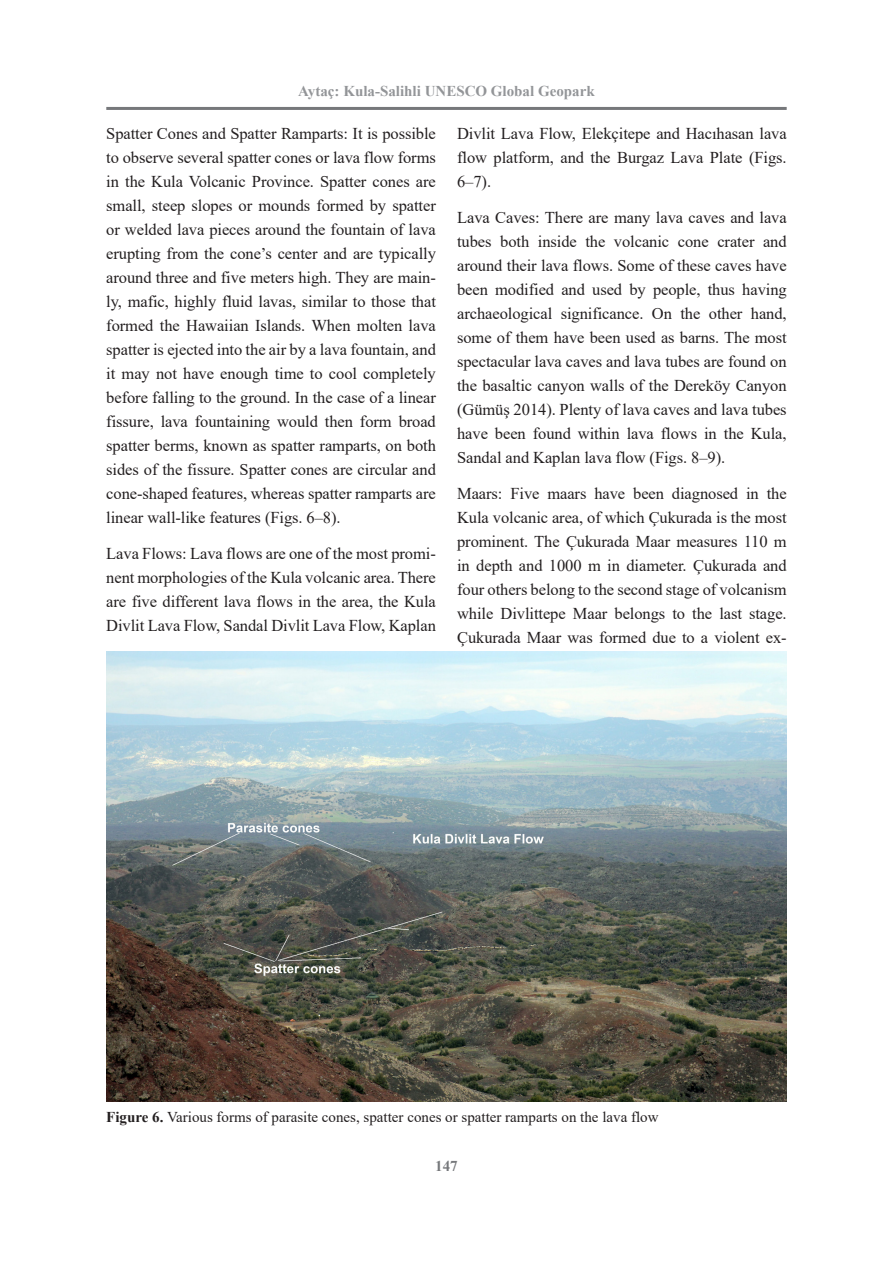
<style>
.page{position:relative;width:893px;height:1263px;background:#fff}
.page>*{position:absolute;margin:0;border:0;box-sizing:border-box;transform-origin:0 0}
.t1{font:16.5px/24px "Times New Roman";letter-spacing:-.005em;color:#231f20;text-align:justify}
.t2{font:15px "Times New Roman";color:#231f20}
.t3{font:700 15px "Times New Roman";color:#939598}
.t4{font:700 15px "Times New Roman";color:#76787b}
.s1{font-weight:700}
</style>
<div class="page">
<hr style="left:106px;top:107px;width:681px;height:3px;background:#76787b">
<img style="left:106px;top:652px;width:681px;height:450px">
<p class="t3" style="left:298px;top:80px;width:298px">Aytaç: Kula-Salihli UNESCO Global Geopark</p>
<p class="t1" style="left:106px;top:121px;width:331px">Spatter Cones and Spatter Ramparts: It is possible to observe several spatter cones or lava flow forms in the Kula Volcanic Province. Spatter cones are small, steep slopes or mounds formed by spatter or welded lava pieces around the fountain of lava erupting from the cone’s center and are typically around three and five meters high. They are main&shy;ly, mafic, highly fluid lavas, similar to those that formed the Hawaiian Islands. When molten lava spatter is ejected into the air by a lava fountain, and it may not have enough time to cool completely before falling to the ground. In the case of a linear fissure, lava fountaining would then form broad spatter berms, known as spatter ramparts, on both sides of the fissure. Spatter cones are circular and cone-shaped features, whereas spatter ramparts are linear wall-like features (Figs. 6–8).</p>
<p class="t1" style="left:106px;top:541px;width:331px">Lava Flows: Lava flows are one of the most promi&shy;nent morphologies of the Kula volcanic area. There are five different lava flows in the area, the Kula Divlit Lava Flow, Sandal Divlit Lava Flow, Kaplan</p>
<p class="t1" style="left:457px;top:121px;width:331px">Divlit Lava Flow, Elekçitepe and Hacıhasan lava flow platform, and the Burgaz Lava Plate (Figs.<br>6–7).</p>
<p class="t1" style="left:457px;top:205px;width:331px">Lava Caves: There are many lava caves and lava tubes both inside the volcanic cone crater and around their lava flows. Some of these caves have been modified and used by people, thus having archaeological significance. On the other hand, some of them have been used as barns. The most spectacular lava caves and lava tubes are found on the basaltic canyon walls of the Dereköy Canyon (Gümüş 2014). Plenty of lava caves and lava tubes have been found within lava flows in the Kula, Sandal and Kaplan lava flow (Figs. 8–9).</p>
<p class="t1" style="left:457px;top:481px;width:331px">Maars: Five maars have been diagnosed in the Kula volcanic area, of which Çukurada is the most prominent. The Çukurada Maar measures 110 m in depth and 1000 m in diameter. Çukurada and four others belong to the second stage of volcanism while Divlittepe Maar belongs to the last stage.<br>Çukurada Maar was formed due to a violent ex-</p>
<p class="t2" style="left:106px;top:1106px;width:554px"><span class="s1">Figure 6.</span> Various forms of parasite cones, spatter cones or spatter ramparts on the lava flow</p>
<p class="t4" style="left:435px;top:1156px;width:24px">147</p>
</div>
